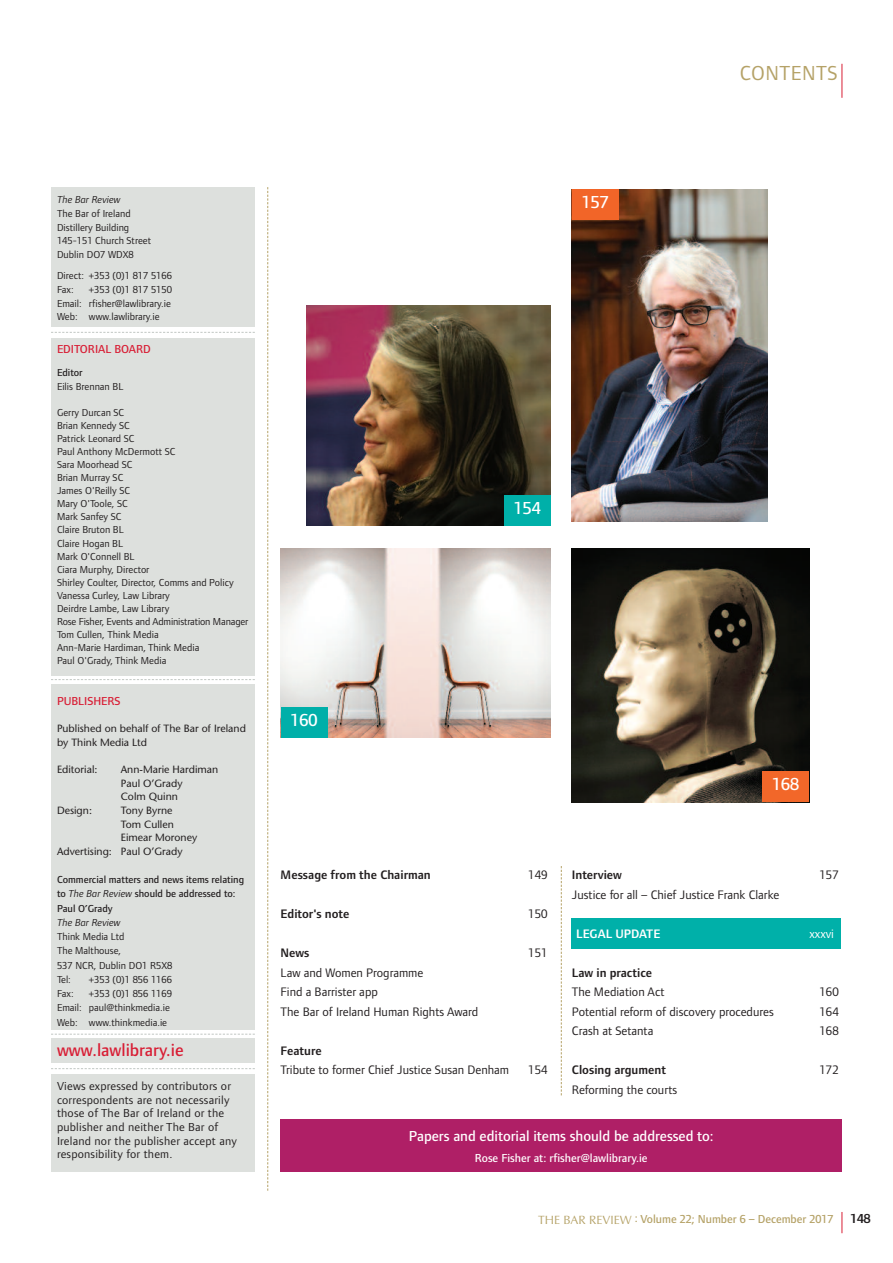
<style>
.page{position:relative;width:893px;height:1263px;background:#fff}
.page>*{position:absolute;margin:0;border:0;box-sizing:border-box;transform-origin:0 0}
.t1{font:21px "Foundry Form Sans";letter-spacing:.025em;color:#b5a267}
.t2{font:500 18px "Foundry Form Sans";color:#d81e35}
.t3{font:500 18px "Foundry Form Sans";color:#fff}
.t4{font:500 15px "Foundry Form Sans";color:#fff}
.t5{font:600 13.5px "Foundry Form Sans";color:#231f20}
.t6{font:12.75px/19.5px "Foundry Form Sans";color:#231f20}
.t7{font:600 12.75px "Foundry Form Sans";color:#231f20}
.t8{font:600 12.75px "Foundry Form Sans";color:#fff}
.t9{font:12.75px "Foundry Form Sans";color:#fff}
.t10{font:12px/13.6px "Foundry Form Sans";letter-spacing:.015em;color:#231f20}
.t11{font:500 12px "Foundry Form Sans";color:#b5a267}
.t12{font:500 12px "Foundry Form Sans";color:#fff}
.t13{font:500 12px "Foundry Form Sans";color:#d81e35}
.t14{font:10.5px/13px "Foundry Form Sans";color:#231f20}
.t15{font:10.5px/13.6px "Stone Sans";color:#231f20}
.t16{font:500 10.5px/14.2px "Foundry Form Sans";color:#231f20}
.t17{font:italic 10.5px "Foundry Form Sans";color:#231f20}
.s1{font-weight:400;font-style:italic}
.s2{font-family:"Optima";font-weight:400}
</style>
<div class="page">
<div style="left:571px;top:918px;width:270px;height:31px;background:#00b0a9"></div>
<img style="left:572px;top:549px;width:237px;height:253px">
<img style="left:281px;top:549px;width:269px;height:189px">
<div style="left:51px;top:1039px;width:204px;height:24px;background:#dde0dd"></div>
<div style="left:51px;top:1074px;width:204px;height:98px;background:#dde0dd"></div>
<div style="left:51px;top:338px;width:204px;height:337px;background:#dde0dd"></div>
<div style="left:51px;top:684px;width:204px;height:345px;background:#dde0dd"></div>
<div style="left:51px;top:187px;width:204px;height:140px;background:#dde0dd"></div>
<svg style="left:267px;top:187px;width:1px;height:1004px"></svg>
<svg style="left:561px;top:866px;width:1px;height:229px"></svg>
<hr style="left:842px;top:64px;width:1px;height:34px;background:#d81e35">
<svg style="left:842px;top:1212px;width:1px;height:21px"></svg>
<div style="left:281px;top:1119px;width:561px;height:53px;background:#af1f66"></div>
<img style="left:306px;top:306px;width:245px;height:220px">
<img style="left:572px;top:189px;width:196px;height:333px">
<div style="left:572px;top:189px;width:47px;height:31px;background:#f26528"></div>
<div style="left:762px;top:772px;width:47px;height:30px;background:#f26729"></div>
<div style="left:281px;top:707px;width:46px;height:31px;background:#00afa9"></div>
<div style="left:504px;top:495px;width:47px;height:31px;background:#00b0a9"></div>
<svg style="left:51px;top:1034px;width:204px;height:1px"></svg>
<svg style="left:51px;top:1068px;width:204px;height:1px"></svg>
<svg style="left:51px;top:679px;width:204px;height:1px"></svg>
<svg style="left:51px;top:332px;width:204px;height:1px"></svg>
<h1 class="t1" style="left:740px;top:65px;width:99px">CONTENTS</h1>
<p class="t17" style="left:57px;top:194px;width:65px">The Bar Review</p>
<p class="t14" style="left:57px;top:208px;width:96px;line-height:13.6px">The Bar of Ireland<br>Distillery Building<br>145-151 Church Street<br>Dublin DO7 WDX8</p>
<p class="t14" style="left:57px;top:270px;width:117px;line-height:13.6px">Direct: +353 (0)1 817 5166<br>Fax:</p>
<p class="t14" style="left:57px;top:283px;width:117px;line-height:13.6px;text-align:justify;text-indent:32px">+353 (0)1 817 5150<br>Email: rfisher@lawlibrary.ie Web: www.lawlibrary.ie</p>
<p class="t13" style="left:57px;top:345px;width:95px">EDITORIAL BOARD</p>
<p class="t16" style="left:57px;top:366px;width:27px">Editor</p>
<p class="t14" style="left:57px;top:381px;width:68px">Eilis Brennan BL</p>
<p class="t14" style="left:57px;top:407px;width:193px">Gerry Durcan SC<br>Brian Kennedy SC<br>Patrick Leonard SC<br>Paul Anthony McDermott SC<br>Sara Moorhead SC<br>Brian Murray SC<br>James O'Reilly SC<br>Mary O'Toole, SC<br>Mark Sanfey SC<br>Claire Bruton BL<br>Claire Hogan BL<br>Mark O'Connell BL<br>Ciara Murphy, Director<br>Shirley Coulter, Director, Comms and Policy<br>Vanessa Curley, Law Library<br>Deirdre Lambe, Law Library<br>Rose Fisher, Events and Administration Manager<br>Tom Cullen, Think Media<br>Ann-Marie Hardiman, Think Media<br>Paul O'Grady, Think Media</p>
<p class="t13" style="left:57px;top:696px;width:65px">PUBLISHERS</p>
<p class="t15" style="left:57px;top:723px;width:190px">Published on behalf of The Bar of Ireland by Think Media Ltd</p>
<p class="t15" style="left:57px;top:764px;width:42px">Editorial:</p>
<p class="t15" style="left:121px;top:764px;width:99px">Ann-Marie Hardiman<br>Paul O’Grady<br>Colm Quinn</p>
<p class="t15" style="left:57px;top:805px;width:37px">Design:</p>
<p class="t15" style="left:121px;top:805px;width:53px">Tony Byrne</p>
<p class="t15" style="left:121px;top:818px;width:55px">Tom Cullen</p>
<p class="t15" style="left:121px;top:832px;width:78px">Eimear Moroney</p>
<p class="t15" style="left:57px;top:846px;width:127px">Advertising: Paul O’Grady</p>
<p class="t16" style="left:57px;top:873px;width:189px">Commercial matters and news items relating to <span class="s1">The Bar Review</span> should be addressed to:<br>Paul O’Grady</p>
<p class="t17" style="left:57px;top:916px;width:65px">The Bar Review</p>
<p class="t14" style="left:57px;top:930px;width:117px;line-height:14.2px">Think Media Ltd<br>The Malthouse,<br>537 NCR, Dublin DO1 R5X8<br>Tel:</p>
<p class="t14" style="left:89px;top:973px;width:85px">+353 (0)1 856 1166</p>
<p class="t14" style="left:57px;top:987px;width:117px;line-height:14.2px;text-indent:32px">+353 (0)1 856 1169<br>Email: paul@thinkmedia.ie<br>Web: www.thinkmedia.ie</p>
<h2 class="t2" style="left:57px;top:1043px;width:128px">www.lawlibrary.ie</h2>
<p class="t10" style="left:57px;top:1080px;width:181px">Views expressed by contributors or correspondents are not necessarily those of The Bar of Ireland or the publisher and neither The Bar of Ireland nor the publisher accept any responsibility for them.</p>
<p class="t14" style="left:57px;top:988px;width:18px">Fax:</p>
<h2 class="t3" style="left:582px;top:195px;width:28px">157</h2>
<h2 class="t3" style="left:514px;top:501px;width:28px">154</h2>
<h2 class="t3" style="left:291px;top:713px;width:28px">160</h2>
<h2 class="t3" style="left:772px;top:777px;width:28px">168</h2>
<p class="t7" style="left:281px;top:870px;width:152px">Message from the Chairman</p>
<p class="t6" style="left:528px;top:866px;width:21px">149</p>
<p class="t7" style="left:281px;top:909px;width:70px">Editor's note</p>
<p class="t6" style="left:528px;top:905px;width:21px">150</p>
<p class="t7" style="left:281px;top:948px;width:30px">News</p>
<p class="t6" style="left:528px;top:944px;width:21px">151</p>
<p class="t6" style="left:281px;top:964px;width:199px">Law and Women Programme<br>Find a Barrister app<br>The Bar of Ireland Human Rights Award</p>
<p class="t7" style="left:281px;top:1046px;width:43px">Feature</p>
<p class="t6" style="left:281px;top:1061px;width:230px">Tribute to former Chief Justice Susan Denham</p>
<p class="t6" style="left:528px;top:1061px;width:21px">154</p>
<p class="t7" style="left:572px;top:870px;width:52px">Interview</p>
<p class="t6" style="left:820px;top:866px;width:21px">157</p>
<p class="t6" style="left:572px;top:886px;width:209px">Justice for all – Chief Justice Frank Clarke</p>
<p class="t8" style="left:576px;top:929px;width:86px">LEGAL UPDATE</p>
<p class="t9" style="left:810px;top:929px;width:26px">xxxvi</p>
<p class="t7" style="left:572px;top:968px;width:82px">Law in practice</p>
<p class="t6" style="left:572px;top:983px;width:94px">The Mediation Act</p>
<p class="t6" style="left:820px;top:983px;width:21px">160</p>
<p class="t6" style="left:572px;top:1003px;width:203px">Potential reform of discovery procedures</p>
<p class="t6" style="left:820px;top:1003px;width:21px">164</p>
<p class="t6" style="left:572px;top:1022px;width:83px">Crash at Setanta</p>
<p class="t6" style="left:820px;top:1022px;width:21px">168</p>
<p class="t7" style="left:572px;top:1065px;width:96px">Closing argument</p>
<p class="t6" style="left:820px;top:1061px;width:21px">172</p>
<p class="t6" style="left:572px;top:1081px;width:107px">Reforming the courts</p>
<h3 class="t4" style="left:409px;top:1131px;width:306px">Papers and editorial items should be addressed to:</h3>
<p class="t12" style="left:475px;top:1154px;width:174px">Rose Fisher at: rfisher@lawlibrary.ie</p>
<p class="t11" style="left:538px;top:1214px;width:297px"><span class="s2">THE BAR REVIEW</span> : Volume 22; Number 6 – December 2017</p>
<p class="t5" style="left:850px;top:1213px;width:22px">148</p>
</div>
